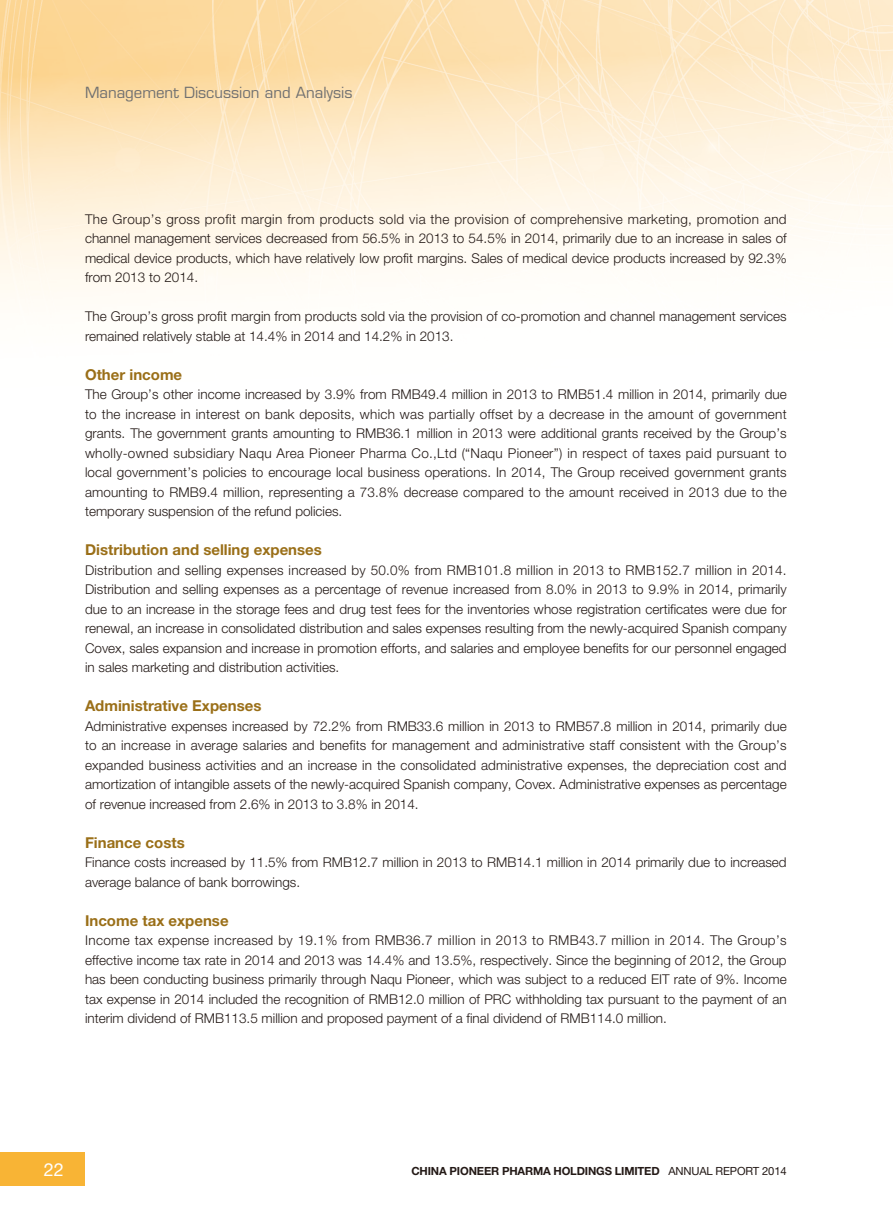
<style>
.page{position:relative;width:893px;height:1212px;background:#fff}
.page>*{position:absolute;margin:0;border:0;box-sizing:border-box;transform-origin:0 0}
.t1{font:18px "Helvetica Neue LT Std";color:#fff}
.t2{font:700 15px "Helvetica Neue LT Std";color:#9a6f18}
.t3{font:15px "Eurostile LT Std";color:#717171}
.t4{font:300 13.5px/19.5px "Helvetica Neue LT Std";color:#231916;text-align:justify}
.t5{font:700 11.25px "Helvetica Neue LT Std";letter-spacing:-.015em;color:#231916}
.s1{font-weight:400}
</style>
<div class="page">
<img style="left:0;top:0;width:893px;height:300px">
<div style="left:0;top:1152px;width:85px;height:34px;background:#f8b435"></div>
<p class="t3" style="left:85px;top:85px;width:269px">Management Discussion and Analysis</p>
<p class="t4" style="left:85px;top:211px;width:703px">The Group’s gross profit margin from products sold via the provision of comprehensive marketing, promotion and channel management services decreased from 56.5% in 2013 to 54.5% in 2014, primarily due to an increase in sales of medical device products, which have relatively low profit margins. Sales of medical device products increased by 92.3% from 2013 to 2014.</p>
<p class="t4" style="left:85px;top:308px;width:703px">The Group’s gross profit margin from products sold via the provision of co-promotion and channel management services remained relatively stable at 14.4% in 2014 and 14.2% in 2013.</p>
<p class="t2" style="left:85px;top:369px;width:99px">Other income</p>
<p class="t4" style="left:85px;top:386px;width:703px">The Group’s other income increased by 3.9% from RMB49.4 million in 2013 to RMB51.4 million in 2014, primarily due to the increase in interest on bank deposits, which was partially offset by a decrease in the amount of government grants. The government grants amounting to RMB36.1 million in 2013 were additional grants received by the Group’s wholly-owned subsidiary Naqu Area Pioneer Pharma Co.,Ltd (“Naqu Pioneer”) in respect of taxes paid pursuant to local government’s policies to encourage local business operations. In 2014, The Group received government grants amounting to RMB9.4 million, representing a 73.8% decrease compared to the amount received in 2013 due to the temporary suspension of the refund policies.</p>
<p class="t2" style="left:85px;top:545px;width:238px">Distribution and selling expenses</p>
<p class="t4" style="left:85px;top:562px;width:703px">Distribution and selling expenses increased by 50.0% from RMB101.8 million in 2013 to RMB152.7 million in 2014.<br>Distribution and selling expenses as a percentage of revenue increased from 8.0% in 2013 to 9.9% in 2014, primarily due to an increase in the storage fees and drug test fees for the inventories whose registration certificates were due for renewal, an increase in consolidated distribution and sales expenses resulting from the newly-acquired Spanish company Covex, sales expansion and increase in promotion efforts, and salaries and employee benefits for our personnel engaged in sales marketing and distribution activities.</p>
<p class="t2" style="left:85px;top:701px;width:178px">Administrative Expenses</p>
<p class="t4" style="left:85px;top:718px;width:703px">Administrative expenses increased by 72.2% from RMB33.6 million in 2013 to RMB57.8 million in 2014, primarily due to an increase in average salaries and benefits for management and administrative staff consistent with the Group’s expanded business activities and an increase in the consolidated administrative expenses, the depreciation cost and amortization of intangible assets of the newly-acquired Spanish company, Covex. Administrative expenses as percentage of revenue increased from 2.6% in 2013 to 3.8% in 2014.</p>
<p class="t2" style="left:85px;top:837px;width:101px">Finance costs</p>
<p class="t4" style="left:85px;top:854px;width:703px">Finance costs increased by 11.5% from RMB12.7 million in 2013 to RMB14.1 million in 2014 primarily due to increased average balance of bank borrowings.</p>
<p class="t2" style="left:85px;top:915px;width:145px">Income tax expense</p>
<p class="t4" style="left:85px;top:932px;width:703px">Income tax expense increased by 19.1% from RMB36.7 million in 2013 to RMB43.7 million in 2014. The Group’s effective income tax rate in 2014 and 2013 was 14.4% and 13.5%, respectively. Since the beginning of 2012, the Group has been conducting business primarily through Naqu Pioneer, which was subject to a reduced EIT rate of 9%. Income tax expense in 2014 included the recognition of RMB12.0 million of PRC withholding tax pursuant to the payment of an interim dividend of RMB113.5 million and proposed payment of a final dividend of RMB114.0 million.</p>
<h1 class="t1" style="left:44px;top:1163px;width:21px">22</h1>
<p class="t5" style="left:411px;top:1167px;width:377px">CHINA PIONEER PHARMA HOLDINGS LIMITED <span class="s1">ANNUAL REPORT 2014</span></p>
</div>
